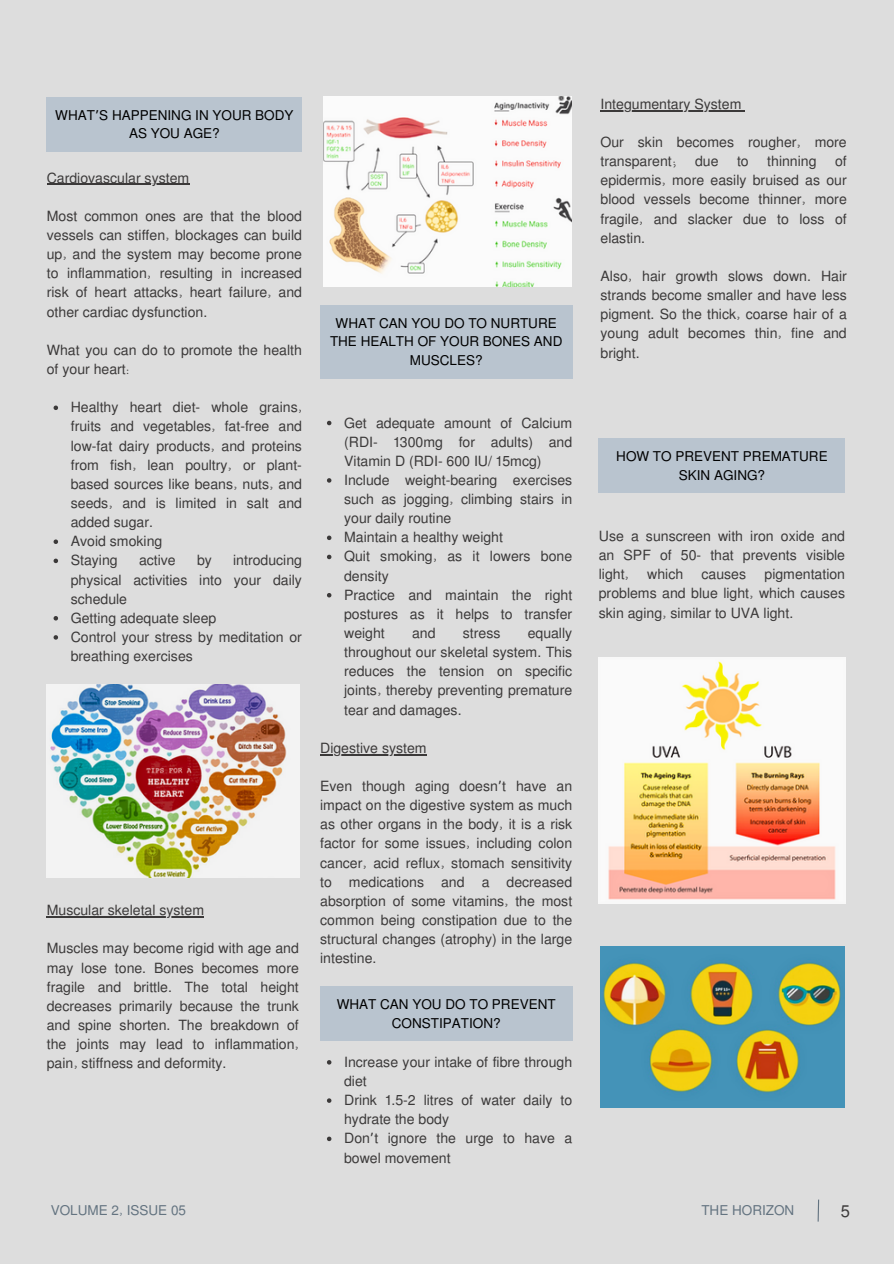
<style>
.page{position:relative;width:894px;height:1264px;background:#fff}
.page>*{position:absolute;margin:0;border:0;box-sizing:border-box;transform-origin:0 0}
.t1{font:16.5px "Mukti";color:#3b3939}
.t2{font:14.1px/19.2px "Mukti";color:#3b3939;text-align:justify}
.t3{font:13.5px/18.8px "Mukti";color:#000;text-align:center}
.t4{font:13.5px "Mukti";color:#637380}
.s1{font-family:"Noto Sans Gurmukhi"}
</style>
<div class="page">
<div style="left:0;top:0;width:893px;height:1263px;background:#ddd"></div>
<svg style="left:817px;top:1199px;width:2px;height:23px"></svg>
<img style="left:47px;top:684px;width:252px;height:193px">
<img style="left:323px;top:97px;width:248px;height:190px">
<img style="left:598px;top:657px;width:247px;height:246px">
<img style="left:600px;top:946px;width:244px;height:161px">
<div style="left:47px;top:97px;width:255px;height:54px;background:#b9c4cf"></div>
<hr style="left:600px;top:110px;width:141px;height:1px;background:#3b3939">
<hr style="left:47px;top:184px;width:142px;height:1px;background:#3b3939">
<svg style="left:54px;top:405px;width:4px;height:5px"></svg>
<svg style="left:54px;top:539px;width:4px;height:5px"></svg>
<svg style="left:54px;top:558px;width:4px;height:5px"></svg>
<svg style="left:54px;top:616px;width:4px;height:4px"></svg>
<svg style="left:54px;top:635px;width:4px;height:4px"></svg>
<hr style="left:47px;top:916px;width:157px;height:1px;background:#3b3939">
<svg style="left:327px;top:421px;width:4px;height:4px"></svg>
<svg style="left:327px;top:478px;width:4px;height:4px"></svg>
<svg style="left:327px;top:535px;width:4px;height:5px"></svg>
<svg style="left:327px;top:554px;width:4px;height:5px"></svg>
<svg style="left:327px;top:593px;width:4px;height:4px"></svg>
<hr style="left:320px;top:754px;width:106px;height:1px;background:#3b3939">
<div style="left:320px;top:305px;width:252px;height:73px;background:#b9c4cf"></div>
<div style="left:598px;top:438px;width:246px;height:55px;background:#b9c4cf"></div>
<div style="left:320px;top:986px;width:252px;height:55px;background:#b9c4cf"></div>
<svg style="left:327px;top:1060px;width:4px;height:4px"></svg>
<svg style="left:327px;top:1098px;width:4px;height:4px"></svg>
<svg style="left:327px;top:1136px;width:4px;height:5px"></svg>
<p class="t3" style="left:55px;top:105px;width:239px">WHAT<span class="s1">’</span>S HAPPENING IN YOUR BODY<br>AS YOU AGE?</p>
<h2 class="t2" style="left:47px;top:167px;width:144px">Cardiovascular system</h2>
<h1 class="t2" style="left:47px;top:206px;width:256px">Most common ones are that the blood vessels can stiffen, blockages can build up, and the system may become prone to inflammation, resulting in increased risk of heart attacks, heart failure, and other cardiac dysfunction.</h1>
<p class="t2" style="left:47px;top:339px;width:256px">What you can do to promote the health of your heart:</p>
<h1 class="t2" style="left:71px;top:397px;width:233px">Healthy heart diet- whole grains, fruits and vegetables, fat-free and low-fat dairy products, and proteins from fish, lean poultry, or plant&shy;based sources like beans, nuts, and seeds, and is limited in salt and added sugar.</h1>
<p class="t2" style="left:71px;top:531px;width:93px">Avoid smoking</p>
<p class="t2" style="left:71px;top:550px;width:48px">Staying</p>
<p class="t2" style="left:139px;top:550px;width:38px">active</p>
<p class="t2" style="left:197px;top:550px;width:16px">by</p>
<p class="t2" style="left:71px;top:550px;width:233px;text-indent:162px">introducing physical activities into your daily schedule</p>
<p class="t2" style="left:71px;top:607px;width:147px">Getting adequate sleep</p>
<p class="t2" style="left:71px;top:626px;width:233px">Control your stress by meditation or breathing exercises</p>
<p class="t2" style="left:47px;top:899px;width:159px">Muscular skeletal system</p>
<h2 class="t2" style="left:47px;top:938px;width:253px">Muscles may become rigid with age and may lose tone. Bones becomes more fragile and brittle. The total height decreases primarily because the trunk and spine shorten. The breakdown of the joints may lead to inflammation, pain, stiffness and deformity.</h2>
<h2 class="t3" style="left:330px;top:313px;width:234px">WHAT CAN YOU DO TO NURTURE<br>THE HEALTH OF YOUR BONES AND<br>MUSCLES?</h2>
<h2 class="t2" style="left:344px;top:412px;width:229px">Get adequate amount of Calcium (RDI- 1300mg for adults) and Vitamin D (RDI- 600 IU/ 15mcg)</h2>
<h1 class="t2" style="left:344px;top:469px;width:229px">Include weight-bearing exercises such as jogging, climbing stairs in your daily routine</h1>
<p class="t2" style="left:344px;top:527px;width:160px">Maintain a healthy weight</p>
<p class="t2" style="left:344px;top:546px;width:229px">Quit smoking, as it lowers bone density</p>
<p class="t2" style="left:344px;top:584px;width:229px">Practice and maintain the right postures as it helps to transfer weight</p>
<p class="t2" style="left:344px;top:622px;width:229px;text-indent:183px">equally throughout our skeletal system. This reduces the tension on specific joints, thereby preventing premature tear and damages.</p>
<h2 class="t2" style="left:320px;top:737px;width:108px">Digestive system</h2>
<h2 class="t2" style="left:320px;top:775px;width:253px">Even though aging doesn<span class="s1">’</span>t have an impact on the digestive system as much as other organs in the body, it is a risk factor for some issues, including colon cancer, acid reflux, stomach sensitivity to medications and a decreased absorption of some vitamins, the most common being constipation due to the structural changes (atrophy) in the large intestine.</h2>
<p class="t2" style="left:412px;top:622px;width:25px">and</p>
<p class="t2" style="left:462px;top:622px;width:39px">stress</p>
<p class="t3" style="left:336px;top:994px;width:220px">WHAT CAN YOU DO TO PREVENT<br>CONSTIPATION?</p>
<p class="t2" style="left:344px;top:1051px;width:229px">Increase your intake of fibre through diet</p>
<h1 class="t2" style="left:344px;top:1089px;width:229px">Drink 1.5-2 litres of water daily to hydrate the body</h1>
<p class="t2" style="left:344px;top:1128px;width:229px">Don<span class="s1">’</span>t ignore the urge to have a bowel movement</p>
<p class="t2" style="left:600px;top:94px;width:142px">Integumentary System</p>
<p class="t2" style="left:600px;top:132px;width:248px">Our skin becomes rougher, more transparent;</p>
<p class="t2" style="left:600px;top:151px;width:248px;text-indent:234px">of epidermis, more easily bruised as our blood vessels become thinner, more fragile, and slacker due to loss of elastin.</p>
<h2 class="t2" style="left:600px;top:266px;width:248px">Also, hair growth slows down. Hair strands become smaller and have less pigment. So the thick, coarse hair of a young adult becomes thin, fine and bright.</h2>
<p class="t2" style="left:694px;top:151px;width:25px">due</p>
<p class="t2" style="left:736px;top:151px;width:13px">to</p>
<p class="t2" style="left:767px;top:151px;width:51px">thinning</p>
<h1 class="t3" style="left:616px;top:446px;width:213px">HOW TO PREVENT PREMATURE<br>SKIN AGING?</h1>
<h2 class="t2" style="left:598px;top:525px;width:248px">Use a sunscreen with iron oxide and an SPF of 50- that prevents visible light,</h2>
<h2 class="t2" style="left:598px;top:564px;width:248px;text-indent:166px">pigmentation problems and blue light, which causes skin aging, similar to UVA light.</h2>
<h2 class="t2" style="left:647px;top:564px;width:37px">which</h2>
<h2 class="t2" style="left:701px;top:564px;width:46px">causes</h2>
<h2 class="t4" style="left:51px;top:1200px;width:137px">VOLUME 2, ISSUE 05</h2>
<h1 class="t4" style="left:701px;top:1200px;width:94px">THE HORIZON</h1>
<h2 class="t1" style="left:840px;top:1199px;width:11px">5</h2>
</div>
